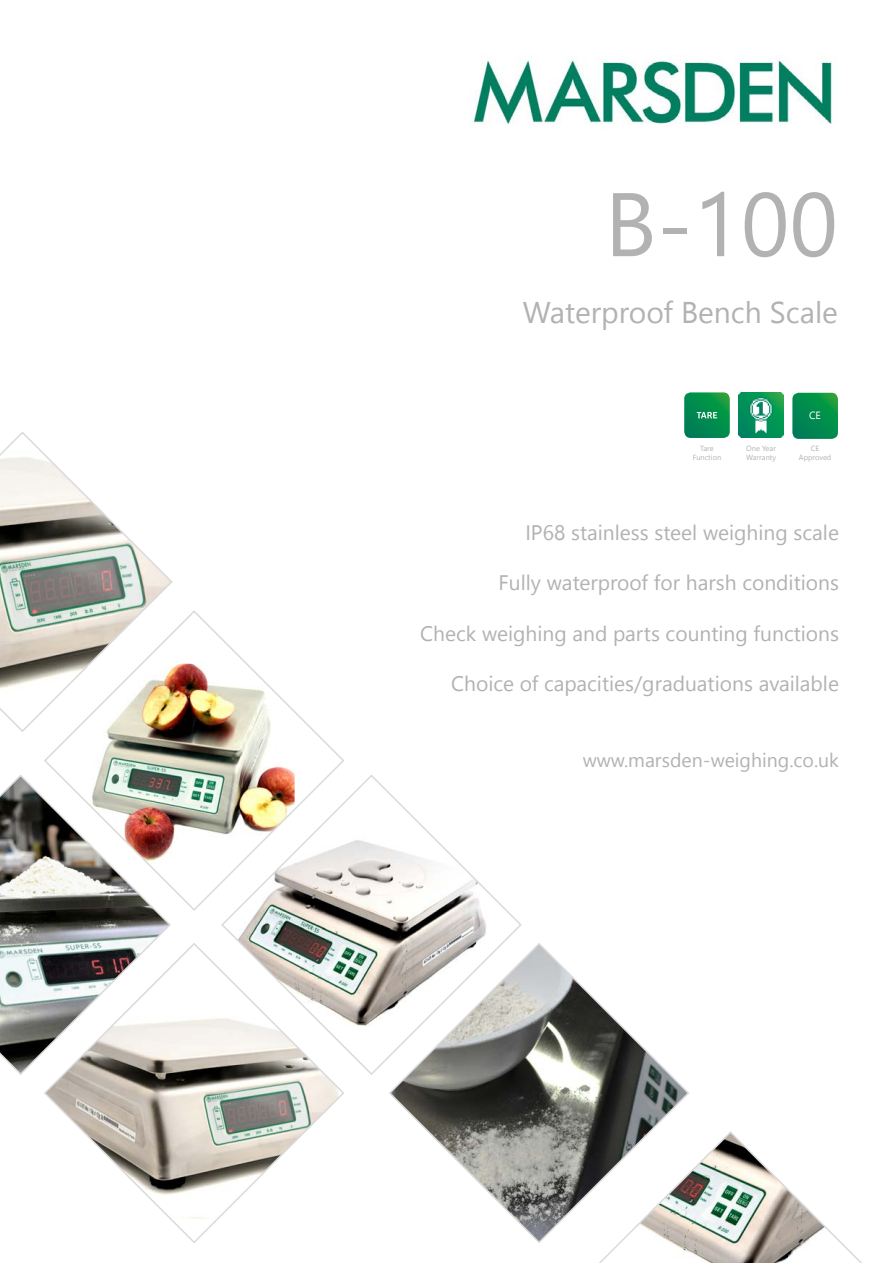
<style>
.page{position:relative;width:893px;height:1263px;background:#fff}
.page>*{position:absolute;margin:0;border:0;box-sizing:border-box;transform-origin:0 0}
.t1{font:90px "Leelawadee UI";color:#b3b2b2}
.t2{font:30px "Leelawadee UI";color:#b3b2b2}
.t3{font:21px "Leelawadee UI";color:#b3b2b2}
.t4{font:19.5px "Leelawadee UI";color:#b3b2b2}
.t5{font:10.5px "Leelawadee UI";color:#fff}
.t6{font:7.5px/9px "Leelawadee UI";color:#b3b2b2;text-align:center}
</style>
<div class="page">
<img style="left:473px;top:57px;width:359px;height:68px">
<svg style="left:44px;top:943px;width:300px;height:300px"></svg>
<svg style="left:0;top:431px;width:173px;height:301px"></svg>
<svg style="left:0;top:774px;width:172px;height:302px"></svg>
<img style="left:43px;top:609px;width:301px;height:303px">
<svg style="left:220px;top:773px;width:302px;height:303px"></svg>
<svg style="left:388px;top:942px;width:301px;height:301px"></svg>
<svg style="left:579px;top:1130px;width:283px;height:133px"></svg>
<svg style="left:684px;top:392px;width:46px;height:46px;background:#149457"></svg>
<img style="left:738px;top:393px;width:46px;height:44px">
<svg style="left:792px;top:393px;width:46px;height:46px;background:#0a8f51"></svg>
<h1 class="t1" style="left:605px;top:162px;width:235px">B-100</h1>
<h2 class="t2" style="left:523px;top:291px;width:317px">Waterproof Bench Scale</h2>
<p class="t5" style="left:809px;top:407px;width:13px">CE</p>
<p class="t6" style="left:693px;top:444px;width:30px">Tare<br>Function</p>
<p class="t6" style="left:746px;top:443px;width:31px;text-align:left">One Year<br>Warranty</p>
<p class="t6" style="left:799px;top:443px;width:34px">CE<br>Approved</p>
<p class="t3" style="left:525px;top:518px;width:315px">IP68 stainless steel weighing scale</p>
<p class="t3" style="left:499px;top:568px;width:342px">Fully waterproof for harsh conditions</p>
<p class="t3" style="left:420px;top:619px;width:420px">Check weighing and parts counting functions</p>
<p class="t3" style="left:451px;top:669px;width:389px">Choice of capacities/graduations available</p>
<p class="t4" style="left:583px;top:746px;width:258px">www.marsden-weighing.co.uk</p>
</div>
